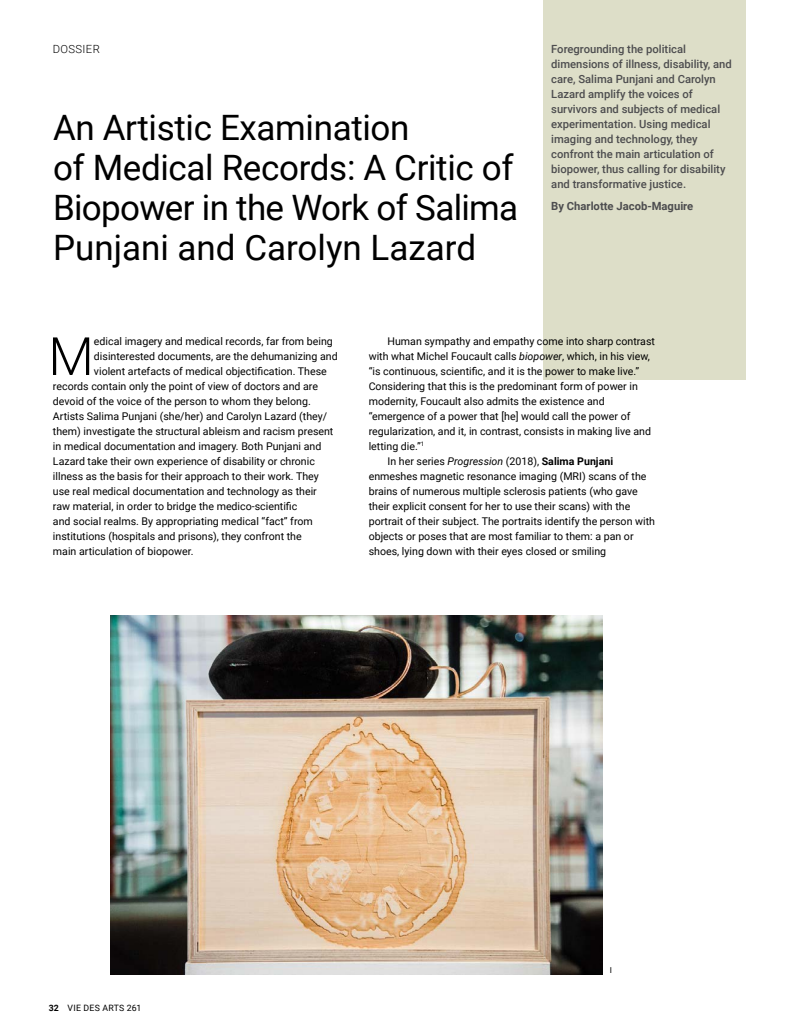
<style>
.page{position:relative;width:810px;height:1035px;background:#fff}
.page>*{position:absolute;margin:0;border:0;box-sizing:border-box;transform-origin:0 0}
.t1{font:300 52.88px "Roboto";color:#000}
.t2{font:35px/40px "Roboto";letter-spacing:-.01em;color:#000}
.t3{font:500 11.25px/15px "Roboto";color:#4d4d4f}
.t4{font:700 11.25px "Roboto";color:#4d4d4f}
.t5{font:300 11.25px "Roboto";letter-spacing:.035em;color:#000}
.t6{font:10.62px "Roboto";color:#000}
.t7{font:8.75px "Roboto";letter-spacing:.035em;color:#000}
.t8{font:8.12px "Roboto";color:#000}
.s1{font-style:italic}
.s2{font-weight:700}
</style>
<div class="page">
<div style="left:544px;top:0;width:202px;height:380px;background:#dddec8"></div>
<img style="left:110px;top:615px;width:492px;height:360px">
<p class="t5" style="left:53px;top:42px;width:49px">DOSSIER</p>
<h2 class="t2" style="left:53px;top:106px;width:467px">An Artistic Examination<br>of Medical Records: A Critic of<br>Biopower in the Work of Salima<br>Punjani and Carolyn Lazard</h2>
<p class="t3" style="left:551px;top:42px;width:182px">Foregrounding the political dimensions of illness, disability, and care, Salima Punjani and Carolyn Lazard amplify the voices of survivors and subjects of medical experimentation. Using medical imaging and technology, they confront the main articulation of biopower, thus calling for disability and transformative justice.</p>
<p class="t4" style="left:551px;top:198px;width:144px">By Charlotte Jacob-Maguire</p>
<p class="t6" style="left:94px;top:334px;width:240px">edical imagery and medical records, far from being</p>
<p class="t6" style="left:94px;top:349px;width:245px">disinterested documents, are the dehumanizing and</p>
<p class="t6" style="left:94px;top:364px;width:234px">violent artefacts of medical objectification. These</p>
<p class="t6" style="left:53px;top:379px;width:267px">records contain only the point of view of doctors and are</p>
<p class="t6" style="left:53px;top:394px;width:259px">devoid of the voice of the person to whom they belong.</p>
<p class="t6" style="left:53px;top:409px;width:276px">Artists Salima Punjani (she/her) and Carolyn Lazard (they/</p>
<p class="t6" style="left:53px;top:424px;width:282px">them) investigate the structural ableism and racism present</p>
<p class="t6" style="left:53px;top:439px;width:270px">in medical documentation and imagery. Both Punjani and</p>
<p class="t6" style="left:53px;top:454px;width:263px">Lazard take their own experience of disability or chronic</p>
<p class="t6" style="left:53px;top:469px;width:267px">illness as the basis for their approach to their work. They</p>
<p class="t6" style="left:53px;top:484px;width:265px">use real medical documentation and technology as their</p>
<p class="t6" style="left:53px;top:499px;width:246px">raw material, in order to bridge the medico-scientific</p>
<p class="t6" style="left:53px;top:514px;width:261px">and social realms. By appropriating medical “fact” from</p>
<p class="t6" style="left:53px;top:529px;width:250px">institutions (hospitals and prisons), they confront the</p>
<p class="t6" style="left:53px;top:544px;width:142px">main articulation of biopower.</p>
<h1 class="t1" style="left:48px;top:319px;width:47px">M</h1>
<p class="t6" style="left:387px;top:334px;width:269px">Human sympathy and empathy come into sharp contrast</p>
<p class="t6" style="left:369px;top:349px;width:283px">with what Michel Foucault calls <span class="s1">biopower</span>, which, in his view,</p>
<p class="t6" style="left:369px;top:364px;width:272px">“is continuous, scientific, and it is the power to make live.”</p>
<p class="t6" style="left:369px;top:379px;width:271px">Considering that this is the predominant form of power in</p>
<p class="t6" style="left:369px;top:394px;width:238px">modernity, Foucault also admits the existence and</p>
<p class="t6" style="left:369px;top:409px;width:263px">“emergence of a power that [he] would call the power of</p>
<p class="t6" style="left:369px;top:424px;width:284px">regularization, and it, in contrast, consists in making live and</p>
<p class="t6" style="left:369px;top:439px;width:57px">letting die.”<sup>1</sup></p>
<p class="t6" style="left:388px;top:454px;width:227px">In her series <span class="s1">Progression</span> (2018), <span class="s2">Salima Punjani</span></p>
<p class="t6" style="left:369px;top:469px;width:279px">enmeshes magnetic resonance imaging (MRI) scans of the</p>
<p class="t6" style="left:369px;top:484px;width:271px">brains of numerous multiple sclerosis patients (who gave</p>
<p class="t6" style="left:369px;top:499px;width:263px">their explicit consent for her to use their scans) with the</p>
<p class="t6" style="left:369px;top:514px;width:288px">portrait of their subject. The portraits identify the person with</p>
<p class="t6" style="left:369px;top:529px;width:266px">objects or poses that are most familiar to them: a pan or</p>
<p class="t6" style="left:369px;top:544px;width:239px">shoes, lying down with their eyes closed or smiling</p>
<p class="t7" style="left:49px;top:1001px;width:94px"><span class="s2">32</span> VIE DES ARTS 261</p>
<p class="t8" style="left:610px;top:965px;width:4px">I</p>
</div>
